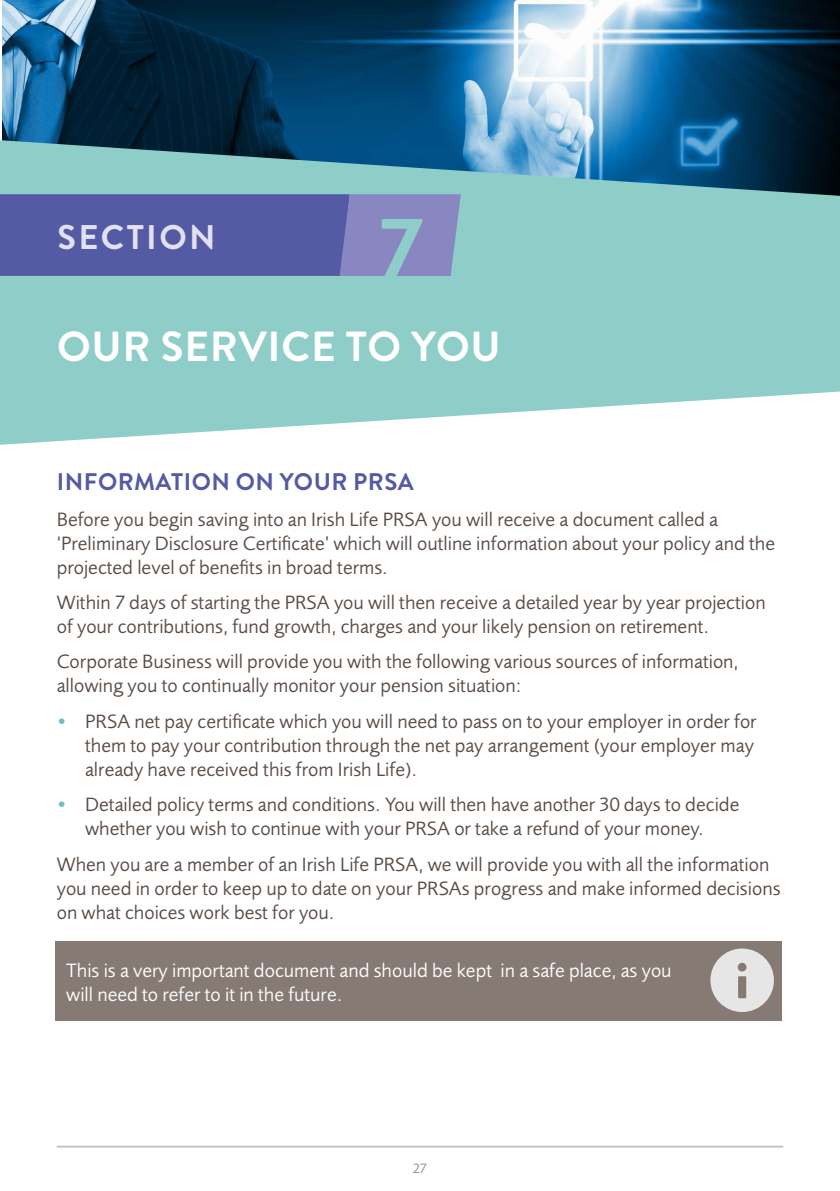
<style>
.page{position:relative;width:840px;height:1191px;background:#fff}
.page>*{position:absolute;margin:0;border:0;box-sizing:border-box;transform-origin:0 0}
.t1{font:700 90px "Brandon Grotesque";color:#8fcec8}
.t2{font:700 42px "Brandon Grotesque";letter-spacing:.02em;color:#fff}
.t3{font:700 34.2px "Brandon Grotesque";letter-spacing:.07em;color:#e2e1f2}
.t4{font:700 24px "Brandon Grotesque";letter-spacing:.02em;color:#555aa4}
.t5{font:20px/24px "Foundry Sans";color:#584b44}
.t6{font:20px/24px "Foundry Sans";color:#fff}
.t7{font:14px "Foundry Sans";color:#968c86}
.s1{color:#67c1b9}
</style>
<div class="page">
<hr style="left:57px;top:1145px;width:725px;height:2px;background:#c9c2bf">
<img style="left:2px;top:0;width:837px;height:140px">
<svg style="left:0;top:140px;width:839px;height:305px;fill:#8fcec8"></svg>
<svg style="left:0;top:194px;width:460px;height:82px"></svg>
<div style="left:55px;top:941px;width:725px;height:79px;background:#867a74"></div>
<svg style="left:710px;top:948px;width:63px;height:64px"></svg>
<h3 class="t3" style="left:57px;top:213px;width:159px">SECTION</h3>
<h1 class="t1" style="left:379px;top:186px;width:45px">7</h1>
<h2 class="t2" style="left:57px;top:317px;width:445px">OUR SERVICE TO YOU</h2>
<p class="t4" style="left:57px;top:465px;width:358px">INFORMATION ON YOUR PRSA</p>
<p class="t5" style="left:57px;top:507px;width:719px">Before you begin saving into an Irish Life PRSA you will receive a document called a ‘Preliminary Disclosure Certificate’ which will outline information about your policy and the projected level of benefits in broad terms.</p>
<p class="t5" style="left:57px;top:591px;width:710px">Within 7 days of starting the PRSA you will then receive a detailed year by year projection of your contributions, fund growth, charges and your likely pension on retirement.</p>
<p class="t5" style="left:57px;top:650px;width:683px">Corporate Business will provide you with the following various sources of information, allowing you to continually monitor your pension situation:</p>
<p class="t5" style="left:85px;top:709px;width:672px;text-indent:-28px"><span class="s1">•</span> PRSA net pay certificate which you will need to pass on to your employer in order for them to pay your contribution through the net pay arrangement (your employer may already have received this from Irish Life).</p>
<p class="t5" style="left:57px;top:793px;width:683px;text-align:center"><span class="s1">•</span> Detailed policy terms and conditions. You will then have another 30 days to decide whether you wish to continue with your PRSA or take a refund of your money.</p>
<p class="t5" style="left:57px;top:852px;width:725px">When you are a member of an Irish Life PRSA, we will provide you with all the information you need in order to keep up to date on your PRSAs progress and make informed decisions on what choices work best for you.</p>
<p class="t6" style="left:66px;top:958px;width:606px">This is a very important document and should be kept in a safe place, as you will need to refer to it in the future.</p>
<p class="t7" style="left:413px;top:1161px;width:16px">27</p>
</div>
